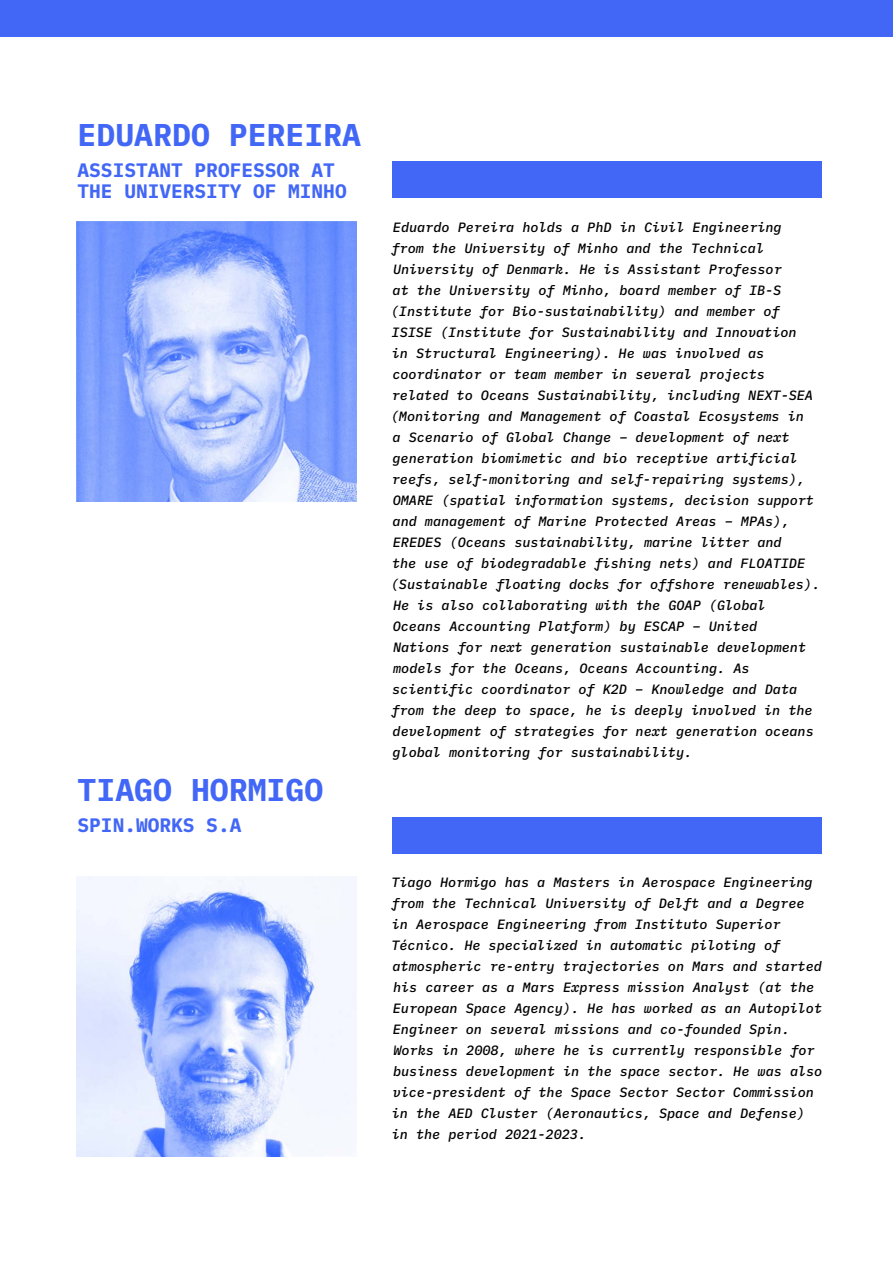
<style>
.page{position:relative;width:893px;height:1263px;background:#fff}
.page>*{position:absolute;margin:0;border:0;box-sizing:border-box;transform-origin:0 0}
.t1{font:700 31.5px "IBM Plex Mono";color:#4267f6}
.t2{font:700 19.5px/21px "IBM Plex Mono";color:#4267f6}
.t3{font:italic 500 13.5px/21px "IBM Plex Mono";color:#000}
</style>
<div class="page">
<div style="left:392px;top:162px;width:429px;height:36px;background:#4267f6"></div>
<div style="left:392px;top:817px;width:429px;height:36px;background:#4267f6"></div>
<img style="left:77px;top:221px;width:280px;height:280px">
<img style="left:77px;top:876px;width:280px;height:280px">
<div style="left:0;top:0;width:893px;height:36px;background:#4267f6"></div>
<h1 class="t1" style="left:78px;top:110px;width:285px">EDUARDO PEREIRA</h1>
<h2 class="t2" style="left:78px;top:158px;width:271px">ASSISTANT PROFESSOR AT<br>THE UNIVERSITY OF MINHO</h2>
<h1 class="t1" style="left:78px;top:765px;width:247px">TIAGO HORMIGO</h1>
<h2 class="t2" style="left:78px;top:813px;width:165px">SPIN.WORKS S.A</h2>
<p class="t3" style="left:391px;top:215px;width:431px">Eduardo Pereira holds a PhD in Civil Engineering<br>from the University of Minho and the Technical University of Denmark. He is Assistant Professor<br>at the University of Minho, board member of IB-S (Institute for Bio-sustainability) and member of ISISE (Institute for Sustainability and Innovation<br>in Structural Engineering). He was involved as coordinator or team member in several projects related to Oceans Sustainability, including NEXT-SEA (Monitoring and Management of Coastal Ecosystems in<br>a Scenario of Global Change – development of next generation biomimetic and bio receptive artificial reefs, self-monitoring and self-repairing systems), OMARE (spatial information systems, decision support and management of Marine Protected Areas – MPAs), EREDES (Oceans sustainability, marine litter and<br>the use of biodegradable fishing nets) and FLOATIDE (Sustainable floating docks for offshore renewables).<br>He is also collaborating with the GOAP (Global<br>Oceans Accounting Platform) by ESCAP – United<br>Nations for next generation sustainable development models for the Oceans, Oceans Accounting. As scientific coordinator of K2D – Knowledge and Data from the deep to space, he is deeply involved in the development of strategies for next generation oceans global monitoring for sustainability.</p>
<p class="t3" style="left:391px;top:871px;width:432px">Tiago Hormigo has a Masters in Aerospace Engineering from the Technical University of Delft and a Degree in Aerospace Engineering from Instituto Superior Técnico. He specialized in automatic piloting of atmospheric re-entry trajectories on Mars and started his career as a Mars Express mission Analyst (at the European Space Agency). He has worked as an Autopilot Engineer on several missions and co-founded Spin.<br>Works in 2008, where he is currently responsible for business development in the space sector. He was also vice-president of the Space Sector Sector Commission in the AED Cluster (Aeronautics, Space and Defense) in the period 2021-2023.</p>
</div>
